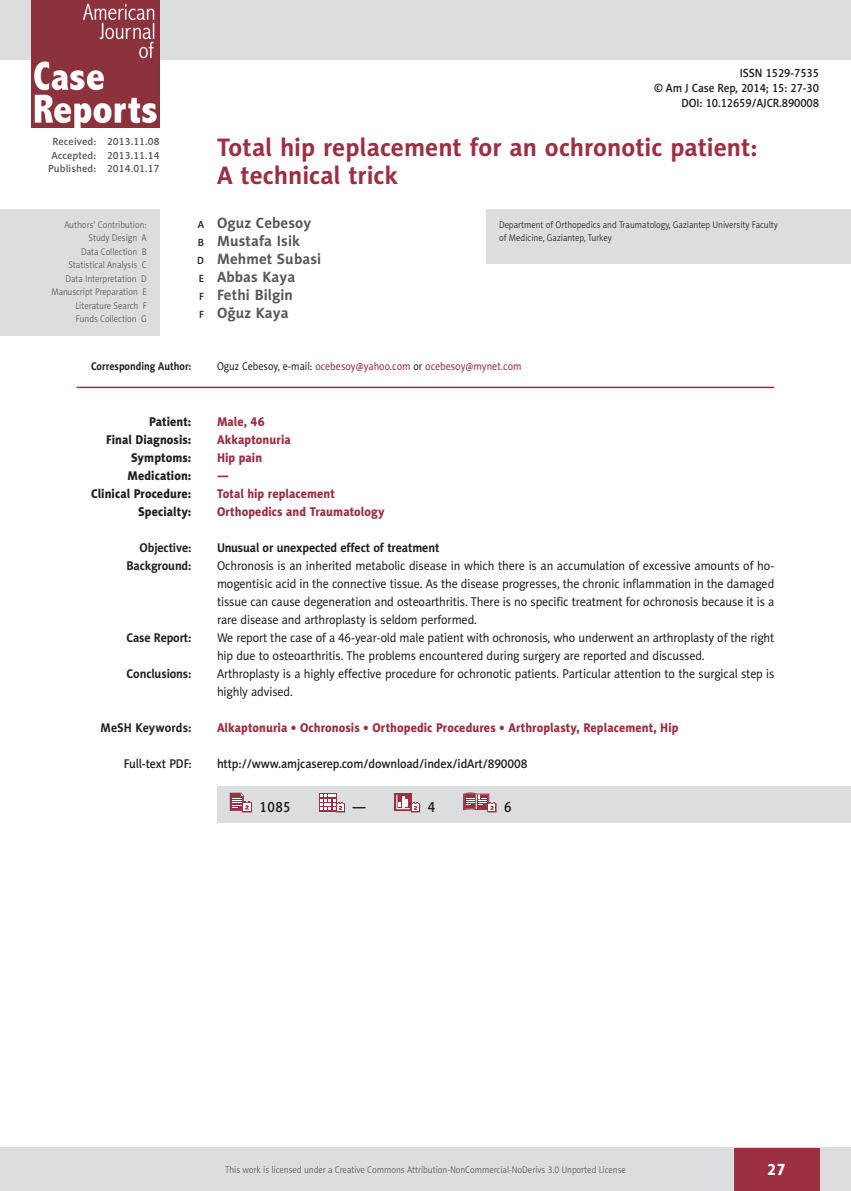
<style>
.page{position:relative;width:851px;height:1191px;background:#fff}
.page>*{position:absolute;margin:0;border:0;box-sizing:border-box;transform-origin:0 0}
.AJCR_Tytul{font:700 25.5px/28.5px "Naomi Sans EFN";color:#9d2f42}
.t1{font:16.5px "Naomi Sans EFN Heavy";color:#fff}
.AJCR_Autorzy{font:700 15px "Naomi Sans EFN";letter-spacing:.01em;color:#57585a}
.AJCR_dane{font:15px "Naomi Sans EFN Medium";color:#231f20;scale:.9 1}
.AJCR_Summary_body{font:12.75px/18px "Naomi Sans EFN";letter-spacing:-.01em;color:#231f20;scale:.95 1}
.AJCR_keywords{font:12.75px "Naomi Sans EFN Heavy";letter-spacing:.005em;color:#9d2f42;scale:.95 1}
.AJCR_Summary_body-2{font:700 12.75px "Naomi Sans EFN";letter-spacing:-.01em;color:#231f20;scale:.95 1}
.AJCR_keywords-2{font:12.75px "Naomi Sans EFN Heavy";letter-spacing:.005em;color:#231f20;scale:.95 1}
.AJCR_full_text_pdf{font:12.75px "Naomi Sans EFN Medium";letter-spacing:-.01em;color:#231f20;scale:.95 1}
.AJCR_keywords-3{font:700 12.75px "Naomi Sans EFN";letter-spacing:.005em;color:#231f20;scale:.95 1}
.AJCR_full_text_pdf-2{font:12px "Naomi Sans EFN Medium";letter-spacing:-.01em;color:#231f20;scale:.95 1}
.AJCR_Adres{font:11.25px "Naomi Sans EFN";color:#9d2f42;scale:.9 1}
.AJCR_Adres-2{font:700 11.25px "Naomi Sans EFN";color:#231f20;scale:.9 1}
.t2{font:10.5px "Naomi Sans EFN Medium";letter-spacing:.01em;color:#57585a}
.AJCR_pagina_sygnatur{font:9.75px "Naomi Sans EFN Light";color:#57585a;scale:.9 1}
.AJCR_Afiliacja{font:9.75px/13.5px "Naomi Sans EFN Light";color:#231f20;scale:.9 1}
.s1{font-family:"Naomi Sans EFN Medium";font-weight:400;font-size:10.5px;color:#231f20}
.s2{color:#231f20}
</style>
<div class="page">
<div style="left:217px;top:786px;width:633px;height:36px;background:#dcdddf"></div>
<svg style="left:230px;top:792px;width:22px;height:20px"></svg>
<div style="left:319px;top:793px;width:17px;height:18px;background:#9d2f42"></div>
<svg style="left:320px;top:794px;width:25px;height:18px"></svg>
<div style="left:394px;top:793px;width:18px;height:18px;background:#9d2f42"></div>
<svg style="left:396px;top:795px;width:24px;height:17px"></svg>
<svg style="left:463px;top:792px;width:33px;height:20px"></svg>
<hr style="left:77px;top:387px;width:697px;height:1px;background:#9d2f42">
<div style="left:0;top:210px;width:159px;height:126px;background:#dcdddf"></div>
<div style="left:486px;top:210px;width:364px;height:54px;background:#dcdddf"></div>
<div style="left:0;top:1148px;width:850px;height:43px;background:#dcdddf"></div>
<div style="left:733px;top:1148px;width:86px;height:42px;background:#9d2f42"></div>
<div style="left:0;top:0;width:850px;height:60px;background:#dcdddf"></div>
<img style="left:32px;top:0;width:127px;height:127px">
<p class="t2" style="left:52px;top:136px;width:109px">Received: 2013.11.08</p>
<p class="t2" style="left:51px;top:149px;width:110px">Accepted: 2013.11.14</p>
<p class="t2" style="left:48px;top:163px;width:113px">Published: 2014.01.17</p>
<p class="AJCR_pagina_sygnatur" style="left:64px;top:219px;width:93px">Authors’ Contribution:</p>
<p class="AJCR_pagina_sygnatur" style="left:88px;top:232px;width:66px">Study Design A</p>
<p class="AJCR_pagina_sygnatur" style="left:81px;top:246px;width:74px">Data Collection B</p>
<p class="AJCR_pagina_sygnatur" style="left:68px;top:259px;width:89px">Statistical Analysis C</p>
<p class="AJCR_pagina_sygnatur" style="left:65px;top:273px;width:92px">Data Interpretation D</p>
<p class="AJCR_pagina_sygnatur" style="left:51px;top:286px;width:107px">Manuscript Preparation E</p>
<p class="AJCR_pagina_sygnatur" style="left:75px;top:300px;width:81px">Literature Search F</p>
<p class="AJCR_pagina_sygnatur" style="left:76px;top:313px;width:80px">Funds Collection G</p>
<p class="AJCR_full_text_pdf-2" style="left:739px;top:66px;width:85px">ISSN 1529-7535</p>
<p class="AJCR_full_text_pdf-2" style="left:654px;top:81px;width:175px">© Am J Case Rep, 2014; 15: 27-30</p>
<p class="AJCR_full_text_pdf-2" style="left:681px;top:96px;width:146px">DOI: 10.12659/AJCR.890008</p>
<p class="AJCR_Tytul" style="left:217px;top:133px;width:542px">Total hip replacement for an ochronotic patient:<br>A technical trick</p>
<p class="AJCR_Autorzy" style="left:198px;top:214px;width:115px"><span class="s1">A</span> Oguz Cebesoy</p>
<p class="AJCR_Autorzy" style="left:198px;top:232px;width:104px"><span class="s1">B</span> Mustafa Isik</p>
<p class="AJCR_Autorzy" style="left:197px;top:250px;width:125px"><span class="s1">D</span> Mehmet Subasi</p>
<p class="AJCR_Autorzy" style="left:199px;top:268px;width:98px"><span class="s1">E</span> Abbas Kaya</p>
<p class="AJCR_Autorzy" style="left:199px;top:286px;width:95px"><span class="s1">F</span> Fethi Bilgin</p>
<p class="AJCR_Autorzy" style="left:199px;top:304px;width:91px"><span class="s1">F</span> Oğuz Kaya</p>
<p class="AJCR_Afiliacja" style="left:499px;top:218px;width:311px">Department of Orthopedics and Traumatology, Gaziantep University Faculty of Medicine, Gaziantep, Turkey</p>
<p class="AJCR_Adres-2" style="left:91px;top:359px;width:113px">Corresponding Author:</p>
<p class="AJCR_Adres" style="left:217px;top:359px;width:340px"><span class="s2">Oguz Cebesoy, e-mail:</span> ocebesoy@yahoo.com <span class="s2">or</span> ocebesoy@mynet.com</p>
<p class="AJCR_keywords-2" style="left:149px;top:414px;width:46px">Patient:</p>
<p class="AJCR_keywords" style="left:217px;top:414px;width:52px">Male, 46</p>
<p class="AJCR_keywords-2" style="left:106px;top:432px;width:91px">Final Diagnosis:</p>
<p class="AJCR_keywords" style="left:217px;top:432px;width:79px">Akkaptonuria</p>
<p class="AJCR_keywords-2" style="left:131px;top:450px;width:65px">Symptoms:</p>
<p class="AJCR_keywords" style="left:217px;top:450px;width:49px">Hip pain</p>
<p class="AJCR_keywords-2" style="left:128px;top:468px;width:69px">Medication:</p>
<p class="AJCR_keywords" style="left:217px;top:468px;width:14px">—</p>
<p class="AJCR_keywords-2" style="left:91px;top:486px;width:107px">Clinical Procedure:</p>
<p class="AJCR_keywords" style="left:217px;top:486px;width:126px">Total hip replacement</p>
<p class="AJCR_keywords-2" style="left:138px;top:504px;width:58px">Specialty:</p>
<p class="AJCR_keywords" style="left:217px;top:504px;width:178px">Orthopedics and Traumatology</p>
<p class="AJCR_Summary_body-2" style="left:139px;top:540px;width:56px">Objective:</p>
<p class="AJCR_Summary_body-2" style="left:217px;top:540px;width:235px">Unusual or unexpected effect of treatment</p>
<p class="AJCR_Summary_body-2" style="left:126px;top:558px;width:70px">Background:</p>
<p class="AJCR_Summary_body" style="left:217px;top:557px;width:588px;text-align:justify">Ochronosis is an inherited metabolic disease in which there is an accumulation of excessive amounts of ho&shy;mogentisic acid in the connective tissue. As the disease progresses, the chronic inflammation in the damaged tissue can cause degeneration and osteoarthritis. There is no specific treatment for ochronosis because it is a rare disease and arthroplasty is seldom performed.</p>
<p class="AJCR_Summary_body-2" style="left:126px;top:630px;width:70px">Case Report:</p>
<p class="AJCR_Summary_body" style="left:217px;top:629px;width:588px">We report the case of a 46-year-old male patient with ochronosis, who underwent an arthroplasty of the right hip due to osteoarthritis. The problems encountered during surgery are reported and discussed.</p>
<p class="AJCR_Summary_body-2" style="left:127px;top:666px;width:70px">Conclusions:</p>
<p class="AJCR_Summary_body" style="left:217px;top:665px;width:588px">Arthroplasty is a highly effective procedure for ochronotic patients. Particular attention to the surgical step is highly advised.</p>
<p class="AJCR_keywords-3" style="left:100px;top:720px;width:97px">MeSH Keywords:</p>
<p class="AJCR_keywords" style="left:217px;top:720px;width:487px">Alkaptonuria • Ochronosis • Orthopedic Procedures • Arthroplasty, Replacement, Hip</p>
<p class="AJCR_full_text_pdf" style="left:124px;top:756px;width:73px">Full-text PDF:</p>
<p class="AJCR_full_text_pdf" style="left:217px;top:756px;width:328px">http://www.amjcaserep.com/download/index/idArt/890008</p>
<p class="AJCR_dane" style="left:259px;top:798px;width:36px">1085</p>
<p class="AJCR_dane" style="left:352px;top:798px;width:16px">—</p>
<p class="AJCR_dane" style="left:427px;top:798px;width:10px">4</p>
<p class="AJCR_dane" style="left:504px;top:798px;width:10px">6</p>
<p class="AJCR_pagina_sygnatur" style="left:225px;top:1164px;width:447px">This work is licensed under a Creative Commons Attribution-NonCommercial-NoDerivs 3.0 Unported License</p>
<p class="t1" style="left:766px;top:1159px;width:21px">27</p>
</div>
